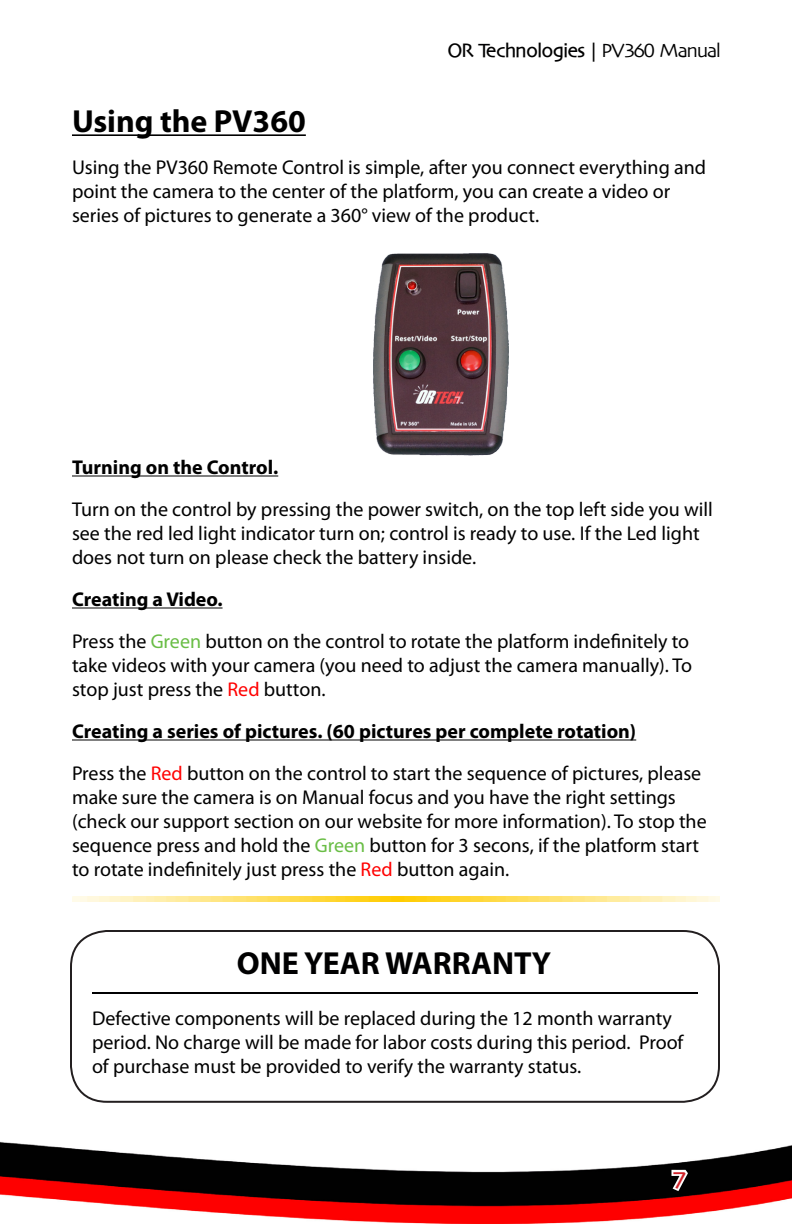
<style>
.page{position:relative;width:792px;height:1224px;background:#fff}
.page>*{position:absolute;margin:0;border:0;box-sizing:border-box;transform-origin:0 0}
.Title-Main{font:700 32px "Myriad Pro";color:#000001}
.Bullet_Points{font:700 32px "Myriad Pro";color:#000}
.t1{font:700 24px "Skia MK";color:#d1232a}
.Bullet_Points-2{font:20px/24px "Myriad Pro";color:#000}
.t2{font:20px/24px "Myriad Pro";color:#000001}
.Bullet_Points-3{font:700 20px "Myriad Pro";color:#000}
.t3{font:700 20px "Skia MK";color:#000001}
.s1{font-weight:400}
.s2{color:#69bd45}
.s3{color:#f00}
</style>
<div class="page">
<img style="left:0;top:1141px;width:792px;height:83px">
<hr style="left:72px;top:134px;width:234px;height:2px;background:#000">
<hr style="left:72px;top:475px;width:206px;height:1px;background:#000">
<hr style="left:72px;top:607px;width:151px;height:1px;background:#000">
<hr style="left:72px;top:739px;width:564px;height:1px;background:#000">
<hr style="left:92px;top:992px;width:606px;height:2px;background:#000001">
<div style="left:70px;top:930px;width:650px;height:173px;border:2px solid #231f20;border-radius:36px"></div>
<img style="left:72px;top:896px;width:648px;height:6px">
<svg style="left:669px;top:1168px;width:21px;height:26px"></svg>
<img style="left:373px;top:254px;width:136px;height:202px">
<p class="t3" style="left:447px;top:38px;width:274px">OR Technologies | <span class="s1">PV360 Manual</span></p>
<p class="Bullet_Points" style="left:72px;top:103px;width:235px">Using the PV360</p>
<p class="Bullet_Points-2" style="left:72px;top:156px;width:636px">Using the PV360 Remote Control is simple, after you connect everything and point the camera to the center of the platform, you can create a video or series of pictures to generate a 360° view of the product.</p>
<p class="Bullet_Points-3" style="left:72px;top:456px;width:208px">Turning on the Control.</p>
<p class="Bullet_Points-2" style="left:72px;top:498px;width:643px">Turn on the control by pressing the power switch, on the top left side you will see the red led light indicator turn on; control is ready to use. If the Led light does not turn on please check the battery inside.</p>
<p class="Bullet_Points-3" style="left:72px;top:588px;width:152px">Creating a Video.</p>
<p class="Bullet_Points-2" style="left:72px;top:630px;width:622px">Press the <span class="s2">Green</span> button on the control to rotate the platform indefinitely to take videos with your camera (you need to adjust the camera manually). To stop just press the <span class="s3">Red</span> button.</p>
<p class="Bullet_Points-3" style="left:72px;top:720px;width:566px">Creating a series of pictures. (60 pictures per complete rotation)</p>
<p class="Bullet_Points-2" style="left:72px;top:762px;width:636px">Press the <span class="s3">Red</span> button on the control to start the sequence of pictures, please make sure the camera is on Manual focus and you have the right settings (check our support section on our website for more information). To stop the sequence press and hold the <span class="s2">Green</span> button for 3 secons, if the platform start to rotate indefinitely just press the <span class="s3">Red</span> button again.</p>
<p class="Title-Main" style="left:237px;top:945px;width:316px">ONE YEAR WARRANTY</p>
<p class="t2" style="left:92px;top:1007px;width:593px">Defective components will be replaced during the 12 month warranty period. No charge will be made for labor costs during this period. Proof of purchase must be provided to verify the warranty status.</p>
<p class="t1" style="left:672px;top:1165px;width:14px">7</p>
</div>
